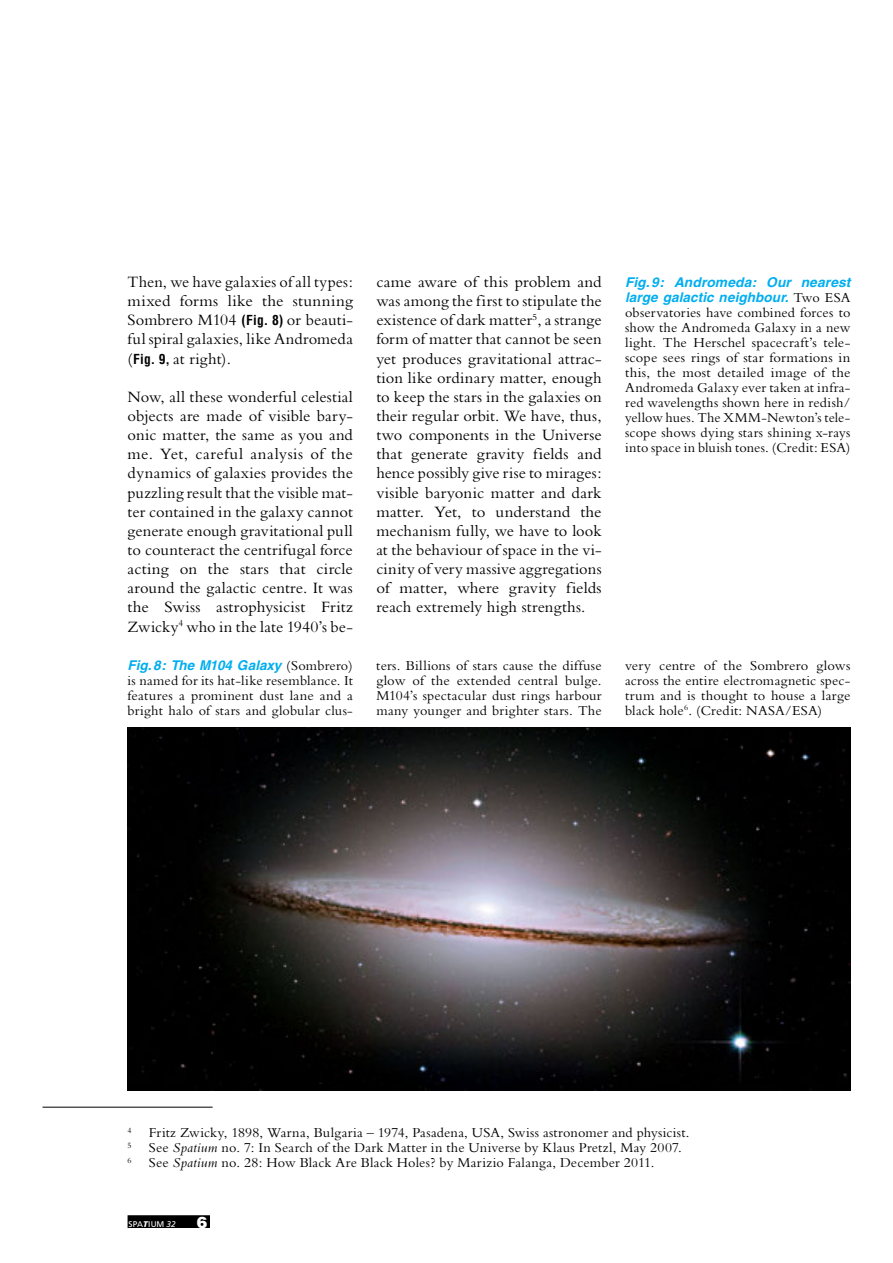
<style>
.page{position:relative;width:893px;height:1263px;background:#fff}
.page>*{position:absolute;margin:0;border:0;box-sizing:border-box;transform-origin:0 0}
.t1{font:16.5px/19.2px "Bembo";letter-spacing:.01em;color:#000;text-align:justify}
.t2{font:900 15.75px "Helvetica";color:#fff}
.t3{font:14.25px/15px "Bembo";letter-spacing:.015em;color:#000;text-align:justify}
.t4{font:italic 700 13.5px/15px "Helvetica";letter-spacing:.01em;color:#00aeef}
.t5{font:8.25px "Frutiger";letter-spacing:-.005em;color:#fff}
.s1{font-family:"Helv Cond Bol";font-size:13.5px}
.s2{font-family:"Bembo";font-weight:400;font-style:normal;font-size:14.25px;color:#000}
.s3{font-style:italic}
.s4{font-weight:900;font-style:italic}
</style>
<div class="page">
<div style="left:128px;top:1215px;width:82px;height:13px;background:#000"></div>
<img style="left:128px;top:727px;width:722px;height:364px">
<hr style="left:43px;top:1107px;width:170px;height:1px;background:#000">
<p class="t1" style="left:128px;top:272px;width:227px">Then, we have galaxies of all types: mixed forms like the stunning Sombrero M104 <span class="s1">(Fig. 8)</span> or beauti&shy;ful spiral galaxies, like Andromeda (<span class="s1">Fig. 9,</span> at right).</p>
<p class="t1" style="left:128px;top:387px;width:227px">Now, all these wonderful celestial objects are made of visible bary&shy;onic matter, the same as you and me. Yet, careful analysis of the dynamics of galaxies provides the puzzling result that the visible mat&shy;ter contained in the galaxy cannot generate enough gravitational pull to counteract the centrifugal force acting on the stars that circle around the galactic centre. It was the Swiss astrophysicist Fritz Zwicky<sup>4</sup> who in the late 1940’s be-</p>
<p class="t4" style="left:128px;top:657px;width:227px">Fig.8: The M104 Galaxy <span class="s2">(Sombrero)</span></p>
<p class="t3" style="left:128px;top:672px;width:227px">is named for its hat-like resemblance. It features a prominent dust lane and a bright halo of stars and globular clus-</p>
<p class="t1" style="left:376px;top:272px;width:227px">came aware of this problem and was among the first to stipulate the existence of dark matter<sup>5</sup>, a strange form of matter that cannot be seen yet produces gravitational attrac&shy;tion like ordinary matter, enough to keep the stars in the galaxies on their regular orbit. We have, thus, two components in the Universe that generate gravity fields and hence possibly give rise to mirages: visible baryonic matter and dark matter. Yet, to understand the mechanism fully, we have to look at the behaviour of space in the vi&shy;cinity of very massive aggregations of matter, where gravity fields reach extremely high strengths.</p>
<p class="t4" style="left:625px;top:274px;width:227px">Fig.9: Andromeda: Our nearest large galactic neighbour. <span class="s2">Two ESA</span></p>
<p class="t3" style="left:625px;top:304px;width:227px">observatories have combined forces to show the Andromeda Galaxy in a new light. The Herschel spacecraft’s tele&shy;scope sees rings of star formations in this, the most detailed image of the Andromeda Galaxy ever taken at infra&shy;red wavelengths shown here in redish/ yellow hues. The XMM-Newton’s tele&shy;scope shows dying stars shining x-rays into space in bluish tones. (Credit: ESA)</p>
<p class="t3" style="left:376px;top:657px;width:227px">ters. Billions of stars cause the diffuse glow of the extended central bulge.<br>M104’s spectacular dust rings harbour many younger and brighter stars. The</p>
<p class="t3" style="left:625px;top:657px;width:227px">very centre of the Sombrero glows across the entire electromagnetic spec&shy;trum and is thought to house a large black hole<sup>6</sup>. (Credit: NASA/ESA)</p>
<p class="t3" style="left:128px;top:1125px;width:563px;text-align:left"><sup>4</sup> Fritz Zwicky, 1898, Warna, Bulgaria – 1974, Pasadena, USA, Swiss astronomer and physicist.<br><sup>5</sup> See <span class="s3">Spatium</span> no. 7: In Search of the Dark Matter in the Universe by Klaus Pretzl, May 2007.<br><sup>6</sup> See <span class="s3">Spatium</span> no. 28: How Black Are Black Holes? by Marizio Falanga, December 2011.</p>
<p class="t5" style="left:129px;top:1219px;width:49px">SPA<span class="s4">T</span>IUM <span class="s3">32</span></p>
<p class="t2" style="left:197px;top:1212px;width:12px">6</p>
</div>
